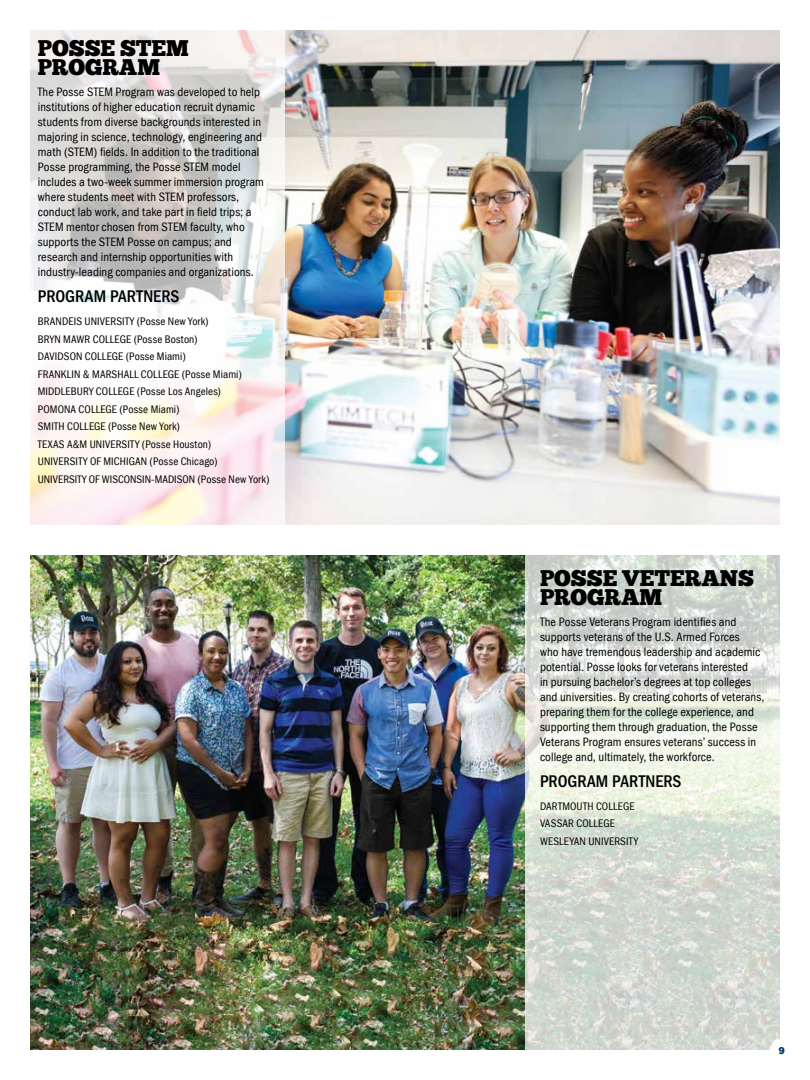
<style>
.page{position:relative;width:810px;height:1080px;background:#fff}
.page>*{position:absolute;margin:0;border:0;box-sizing:border-box;transform-origin:0 0}
.t1{font:22.5px/18.8px "Chunk Five";letter-spacing:-.005em;color:#000}
.t2{font:500 condensed 17.5px "Franklin Gothic";letter-spacing:.005em;color:#000}
.t3{font:condensed 12.5px/15px "Franklin Gothic";letter-spacing:.005em;color:#000}
.t4{font:condensed 11.25px/17.5px "Franklin Gothic";letter-spacing:.01em;color:#000}
.t5{font:10px "Chunk Five";color:#003767}
</style>
<div class="page">
<img style="left:30px;top:30px;width:750px;height:494px">
<img style="left:30px;top:556px;width:472px;height:494px">
<img style="left:502px;top:556px;width:278px;height:494px">
<svg style="left:769px;top:1038px;width:11px;height:12px"></svg>
<h1 class="t1" style="left:38px;top:41px;width:153px">POSSE STEM<br>PROGRAM</h1>
<p class="t3" style="left:38px;top:84px;width:228px">The Posse STEM Program was developed to help institutions of higher education recruit dynamic students from diverse backgrounds interested in majoring in science, technology, engineering and math (STEM) fields. In addition to the traditional Posse programming, the Posse STEM model includes a two-week summer immersion program where students meet with STEM professors, conduct lab work, and take part in field trips; a STEM mentor chosen from STEM faculty, who supports the STEM Posse on campus; and research and internship opportunities with industry-leading companies and organizations.</p>
<h2 class="t2" style="left:38px;top:286px;width:143px">PROGRAM PARTNERS</h2>
<p class="t4" style="left:38px;top:313px;width:233px">BRANDEIS UNIVERSITY (Posse New York)<br>BRYN MAWR COLLEGE (Posse Boston)<br>DAVIDSON COLLEGE (Posse Miami)<br>FRANKLIN &amp; MARSHALL COLLEGE (Posse Miami)<br>MIDDLEBURY COLLEGE (Posse Los Angeles)<br>POMONA COLLEGE (Posse Miami)<br>SMITH COLLEGE (Posse New York)<br>TEXAS A&amp;M UNIVERSITY (Posse Houston)<br>UNIVERSITY OF MICHIGAN (Posse Chicago)<br>UNIVERSITY OF WISCONSIN-MADISON (Posse New York)</p>
<h1 class="t1" style="left:540px;top:570px;width:215px">POSSE VETERANS<br>PROGRAM</h1>
<p class="t3" style="left:540px;top:614px;width:226px">The Posse Veterans Program identifies and supports veterans of the U.S. Armed Forces<br>who have tremendous leadership and academic potential. Posse looks for veterans interested<br>in pursuing bachelor’s degrees at top colleges and universities. By creating cohorts of veterans, preparing them for the college experience, and supporting them through graduation, the Posse Veterans Program ensures veterans’ success in college and, ultimately, the workforce.</p>
<h2 class="t2" style="left:540px;top:771px;width:143px">PROGRAM PARTNERS</h2>
<p class="t4" style="left:540px;top:798px;width:100px">DARTMOUTH COLLEGE<br>VASSAR COLLEGE<br>WESLEYAN UNIVERSITY</p>
<p class="t5" style="left:779px;top:1046px;width:7px">9</p>
</div>
